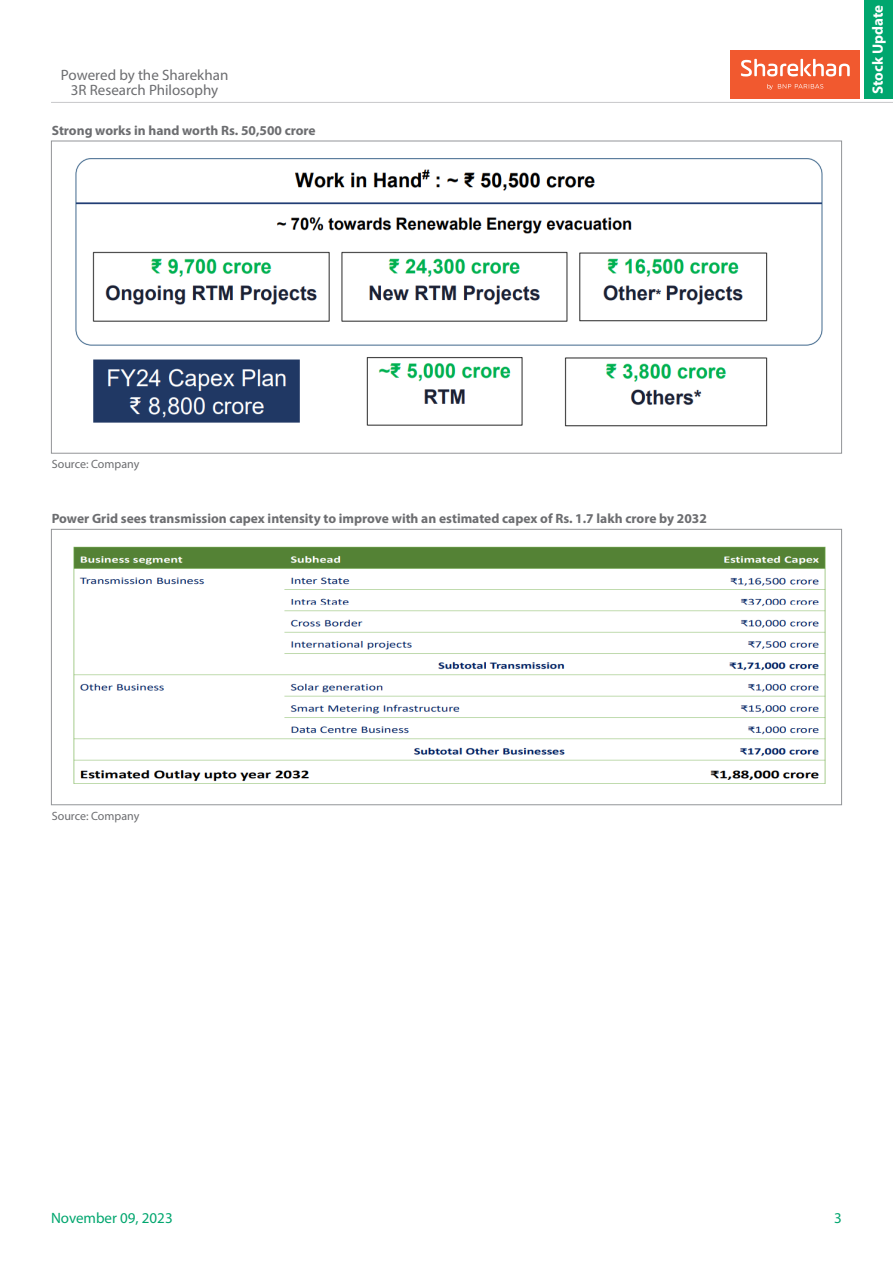
<style>
.page{position:relative;width:893px;height:1263px;background:#fff}
.page>*{position:absolute;margin:0;border:0;box-sizing:border-box;transform-origin:0 0}
.t1{font:15px/15px "Myriad Pro";color:#6c6d70;text-align:center}
.t2{font:15px "Myriad Pro";color:#00a66e}
.t3{font:700 15px "Myriad Pro";color:#fff}
.t4{font:700 13.5px "Myriad Pro";color:#6c6d70}
.t5{font:12px "Myriad Pro";color:#6c6d70}
</style>
<div class="page">
<hr style="left:51px;top:102px;width:842px;height:1px;background:#c7c8ca">
<div style="left:731px;top:50px;width:129px;height:49px;background:#f1592f"></div>
<svg style="left:741px;top:59px;width:109px;height:17px"></svg>
<svg style="left:767px;top:84px;width:56px;height:6px"></svg>
<div style="left:864px;top:0;width:29px;height:99px;background:#00a66e"></div>
<img style="left:75px;top:158px;width:748px;height:269px">
<img style="left:73px;top:546px;width:753px;height:238px">
<p class="t1" style="left:61px;top:67px;width:169px">Powered by the Sharekhan<br>3R Research Philosophy</p>
<p class="t4" style="left:52px;top:121px;width:265px">Strong works in hand worth Rs. 50,500 crore</p>
<p class="t5" style="left:52px;top:457px;width:89px">Source: Company</p>
<p class="t4" style="left:52px;top:510px;width:657px">Power Grid sees transmission capex intensity to improve with an estimated capex of Rs. 1.7 lakh crore by 2032</p>
<p class="t5" style="left:52px;top:808px;width:89px">Source: Company</p>
<p class="t3" style="left:868px;top:94px;width:91px;rotate:-90deg">Stock Update</p>
<p class="t2" style="left:51px;top:1209px;width:123px">November 09, 2023</p>
<p class="t2" style="left:834px;top:1209px;width:9px">3</p>
</div>
